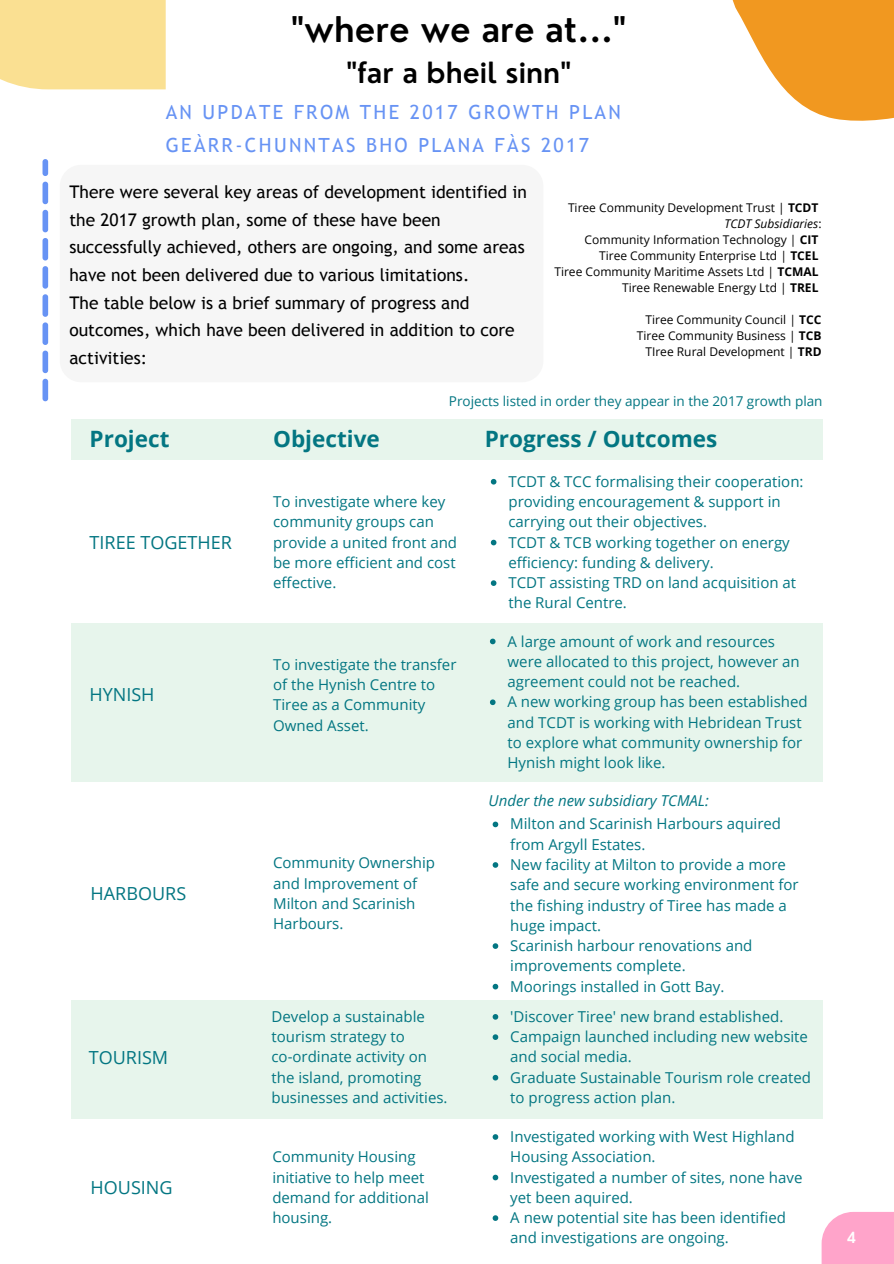
<style>
.page{position:relative;width:894px;height:1264px;background:#fff}
.page>*{position:absolute;margin:0;border:0;box-sizing:border-box;transform-origin:0 0}
.t1{font:600 34.5px "Nourd";color:#000}
.t2{font:600 28.5px "Nourd";color:#000}
.t3{font:700 22.5px "Open Sans";color:#037682}
.t4{font:19.5px "Trebuchet MS";letter-spacing:.12em;color:#6793f4}
.t5{font:18px "Open Sans";color:#037682}
.t6{font:17.4px/27.8px "Trebuchet MS";color:#000}
.t7{font:15px/20.2px "Open Sans";color:#037682}
.t8{font:italic 15px "Open Sans";color:#037682}
.t9{font:600 15px "Nourd";color:#fff}
.t10{font:13.5px "Open Sans";color:#037682}
.t11{font:12px "Open Sans";color:#000}
.t12{font:italic 12px "Open Sans";color:#000}
.s1{font-weight:700}
.s2{font-style:normal}
</style>
<div class="page">
<svg style="left:821px;top:1212px;width:72px;height:51px;background:#ffaacd"></svg>
<div style="left:0;top:0;width:166px;height:89px;background:#fae092"></div>
<div style="left:60px;top:165px;width:483px;height:217px;background:#f6f6f6;border-radius:21px"></div>
<svg style="left:42px;top:159px;width:6px;height:242px"></svg>
<div style="left:71px;top:419px;width:751px;height:41px;background:#e7f5ec"></div>
<div style="left:71px;top:622px;width:751px;height:159px;background:#e7f5ec"></div>
<svg style="left:490px;top:479px;width:6px;height:5px"></svg>
<svg style="left:490px;top:539px;width:6px;height:6px"></svg>
<svg style="left:490px;top:580px;width:6px;height:6px"></svg>
<svg style="left:492px;top:821px;width:6px;height:6px"></svg>
<svg style="left:492px;top:862px;width:6px;height:5px"></svg>
<svg style="left:492px;top:943px;width:6px;height:5px"></svg>
<svg style="left:492px;top:983px;width:6px;height:6px"></svg>
<div style="left:71px;top:1000px;width:751px;height:118px;background:#e7f5ec"></div>
<svg style="left:492px;top:1014px;width:6px;height:5px"></svg>
<svg style="left:492px;top:1034px;width:6px;height:5px"></svg>
<svg style="left:492px;top:1074px;width:6px;height:6px"></svg>
<svg style="left:490px;top:638px;width:5px;height:6px"></svg>
<svg style="left:490px;top:699px;width:5px;height:6px"></svg>
<svg style="left:492px;top:1134px;width:6px;height:5px"></svg>
<svg style="left:492px;top:1174px;width:6px;height:6px"></svg>
<svg style="left:492px;top:1215px;width:6px;height:5px"></svg>
<svg style="left:732px;top:0;width:161px;height:121px"></svg>
<p class="t1" style="left:291px;top:7px;width:336px">"where we are at..."</p>
<p class="t2" style="left:346px;top:55px;width:226px">"far a bheil sinn"</p>
<p class="t4" style="left:166px;top:101px;width:456px">AN UPDATE FROM THE 2017 GROWTH PLAN</p>
<p class="t4" style="left:166px;top:133px;width:424px">GEÀRR-CHUNNTAS BHO PLANA FÀS 2017</p>
<p class="t6" style="left:69px;top:178px;width:459px">There were several key areas of development identified in the 2017 growth plan, some of these have been successfully achieved, others are ongoing, and some areas have not been delivered due to various limitations.</p>
<p class="t6" style="left:69px;top:288px;width:446px">The table below is a brief summary of progress and outcomes, which have been delivered in addition to core activities:</p>
<p class="t11" style="left:568px;top:199px;width:252px">Tiree Community Development Trust | <span class="s1">TCDT</span></p>
<p class="t12" style="left:724px;top:215px;width:99px">TCDT Subsidiaries<span class="s2">:</span></p>
<p class="t11" style="left:584px;top:231px;width:235px">Community Information Technology | <span class="s1">CIT</span></p>
<p class="t11" style="left:599px;top:247px;width:221px">Tiree Community Enterprise Ltd | <span class="s1">TCEL</span></p>
<p class="t11" style="left:554px;top:263px;width:265px">Tiree Community Maritime Assets Ltd | <span class="s1">TCMAL</span></p>
<p class="t11" style="left:622px;top:279px;width:198px">Tiree Renewable Energy Ltd | <span class="s1">TREL</span></p>
<p class="t11" style="left:645px;top:311px;width:178px">Tiree Community Council | <span class="s1">TCC</span></p>
<p class="t11" style="left:636px;top:327px;width:186px">Tiree Community Business | <span class="s1">TCB</span></p>
<p class="t11" style="left:645px;top:343px;width:178px">TIree Rural Development | <span class="s1">TRD</span></p>
<p class="t10" style="left:449px;top:391px;width:375px">Projects listed in order they appear in the 2017 growth plan</p>
<p class="t3" style="left:90px;top:423px;width:81px">Project</p>
<p class="t3" style="left:273px;top:423px;width:108px">Objective</p>
<p class="t3" style="left:484px;top:423px;width:234px">Progress / Outcomes</p>
<p class="t5" style="left:90px;top:529px;width:144px">TIREE TOGETHER</p>
<p class="t5" style="left:89px;top:682px;width:67px">HYNISH</p>
<p class="t5" style="left:90px;top:880px;width:97px">HARBOURS</p>
<p class="t5" style="left:89px;top:1044px;width:81px">TOURISM</p>
<p class="t5" style="left:90px;top:1174px;width:83px">HOUSING</p>
<p class="t7" style="left:273px;top:491px;width:185px">To investigate where key community groups can provide a united front and be more efficient and cost effective.</p>
<p class="t7" style="left:273px;top:653px;width:185px">To investigate the transfer of the Hynish Centre to<br>Tiree as a Community<br>Owned Asset.</p>
<p class="t7" style="left:273px;top:852px;width:163px">Community Ownership and Improvement of<br>Milton and Scarinish<br>Harbours.</p>
<p class="t7" style="left:271px;top:1005px;width:155px">Develop a sustainable tourism strategy to</p>
<p class="t7" style="left:271px;top:1046px;width:157px">co-ordinate activity on</p>
<p class="t7" style="left:271px;top:1066px;width:177px">the island, promoting businesses and activities.</p>
<p class="t7" style="left:272px;top:1146px;width:158px">Community Housing initiative to help meet demand for additional housing.</p>
<p class="t7" style="left:508px;top:471px;width:296px">TCDT &amp; TCC formalising their cooperation: providing encouragement &amp; support in carrying out their objectives.</p>
<p class="t7" style="left:508px;top:531px;width:283px">TCDT &amp; TCB working together on energy efficiency: funding &amp; delivery.</p>
<p class="t7" style="left:508px;top:572px;width:289px">TCDT assisting TRD on land acquisition at the Rural Centre.</p>
<p class="t7" style="left:507px;top:630px;width:293px">A large amount of work and resources were allocated to this project, however an agreement could not be reached.</p>
<p class="t7" style="left:507px;top:691px;width:301px">A new working group has been established and TCDT is working with Hebridean Trust to explore what community ownership for Hynish might look like.</p>
<p class="t8" style="left:488px;top:789px;width:221px">Under the new subsidiary TCMAL:</p>
<p class="t7" style="left:510px;top:813px;width:272px">Milton and Scarinish Harbours aquired from Argyll Estates.</p>
<p class="t7" style="left:510px;top:854px;width:290px">New facility at Milton to provide a more safe and secure working environment for the fishing industry of Tiree has made a huge impact.</p>
<p class="t7" style="left:510px;top:935px;width:243px">Scarinish harbour renovations and improvements complete.</p>
<p class="t7" style="left:510px;top:975px;width:216px">Moorings installed in Gott Bay.</p>
<p class="t7" style="left:510px;top:1005px;width:274px">'Discover Tiree' new brand established.</p>
<p class="t7" style="left:510px;top:1026px;width:299px">Campaign launched including new website and social media.</p>
<p class="t7" style="left:510px;top:1066px;width:302px">Graduate Sustainable Tourism role created to progress action plan.</p>
<p class="t7" style="left:510px;top:1126px;width:286px">Investigated working with West Highland<br>Housing Association.</p>
<p class="t7" style="left:510px;top:1166px;width:293px">Investigated a number of sites, none have yet been aquired.</p>
<p class="t7" style="left:510px;top:1207px;width:277px">A new potential site has been identified and investigations are ongoing.</p>
<p class="t9" style="left:846px;top:1228px;width:11px">4</p>
</div>
